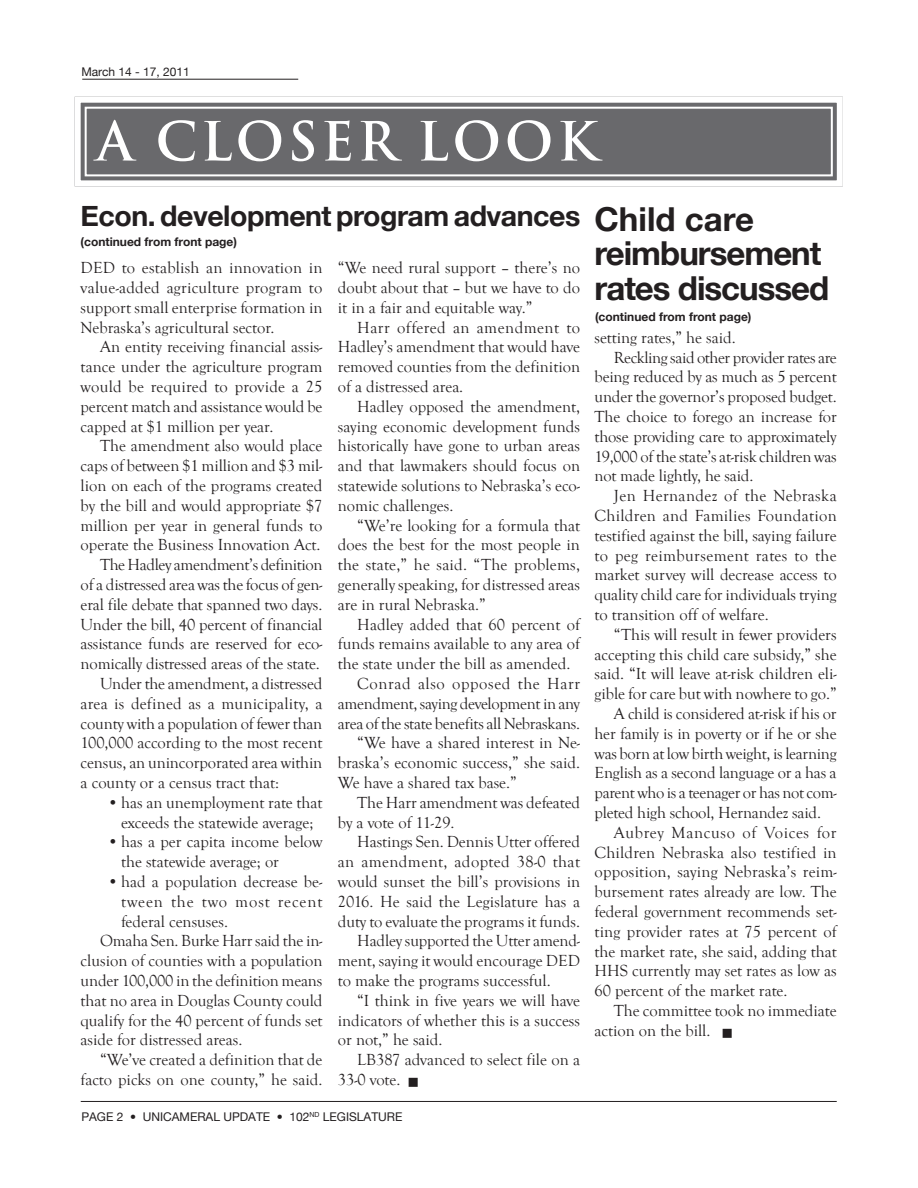
<style>
.page{position:relative;width:918px;height:1188px;background:#fff}
.page>*{position:absolute;margin:0;border:0;box-sizing:border-box;transform-origin:0 0}
.t1{font:700 52.5px "Trajan Pro";letter-spacing:.06em;color:#fff}
.t2{font:700 33px/34.5px "Helvetica Neue";letter-spacing:-.03em;color:#231f20}
.t3{font:700 28.5px "Helvetica Neue";letter-spacing:-.015em;color:#231f20}
.t4{font:16.5px/19.8px "Goudy Old Style T";color:#231f20;text-align:justify}
.t5{font:16.5px "Goudy Old Style T";letter-spacing:-.02em;color:#231f20}
.t6{font:16.5px "Goudy Old Style T";letter-spacing:.025em;color:#231f20}
.t7{font:16.5px "Goudy Old Style T";letter-spacing:.02em;color:#231f20}
.t8{font:16.5px "Goudy Old Style T";letter-spacing:.04em;color:#231f20}
.t9{font:16.5px "Goudy Old Style T";letter-spacing:.035em;color:#231f20}
.t10{font:16.5px "Goudy Old Style T";letter-spacing:.055em;color:#231f20}
.t11{font:12px "Helvetica Neue";color:#231f20}
.t12{font:700 12px "Helvetica Neue";color:#231f20}
</style>
<div class="page">
<svg style="left:74px;top:96px;width:769px;height:91px;background:#838385"></svg>
<div style="left:85px;top:107px;width:748px;height:69px;border:2px solid #fff"></div>
<hr style="left:81px;top:1101px;width:756px;height:1px;background:#231f20">
<hr style="left:82px;top:79px;width:216px;height:1px;background:#231f20">
<p class="t11" style="left:81px;top:64px;width:110px">MARCH 14 - 17, 2011</p>
<h1 class="t1" style="left:97px;top:109px;width:502px">A CLOSER LOOK</h1>
<h3 class="t3" style="left:81px;top:198px;width:501px">Econ. development program advances</h3>
<p class="t12" style="left:81px;top:234px;width:158px">(continued from front page)</p>
<p class="t4" style="left:81px;top:258px;width:243px">DED to establish an innovation in value-added agriculture program to support small enterprise formation in Nebraska’s agricultural sector.</p>
<p class="t4" style="left:81px;top:337px;width:243px;text-indent:19px">An entity receiving financial assis&shy;tance under the agriculture program would be required to provide a 25 percent match and assistance would be capped at $1 million per year.</p>
<p class="t4" style="left:100px;top:436px;width:224px">The amendment also would place</p>
<p class="t4" style="left:81px;top:456px;width:243px">caps of between $1 million and $3 mil-</p>
<p class="t4" style="left:81px;top:476px;width:243px">lion on each of the programs created</p>
<p class="t4" style="left:81px;top:496px;width:243px">by the bill and would appropriate $7</p>
<p class="t4" style="left:81px;top:516px;width:243px">million per year in general funds to</p>
<p class="t4" style="left:81px;top:535px;width:241px">operate the Business Innovation Act.</p>
<p class="t5" style="left:100px;top:556px;width:224px">The Hadley amendment’s definition</p>
<p class="t4" style="left:81px;top:575px;width:243px">of a distressed area was the focus of gen-</p>
<p class="t4" style="left:81px;top:595px;width:243px">eral file debate that spanned two days.</p>
<p class="t4" style="left:81px;top:615px;width:243px">Under the bill, 40 percent of financial</p>
<p class="t4" style="left:81px;top:634px;width:243px">assistance funds are reserved for eco-</p>
<p class="t4" style="left:81px;top:654px;width:241px">nomically distressed areas of the state.</p>
<p class="t4" style="left:100px;top:674px;width:224px">Under the amendment, a distressed</p>
<p class="t4" style="left:81px;top:694px;width:243px">area is defined as a municipality, a</p>
<p class="t4" style="left:81px;top:714px;width:243px">county with a population of fewer than</p>
<p class="t4" style="left:81px;top:733px;width:243px">100,000 according to the most recent</p>
<p class="t4" style="left:81px;top:753px;width:243px">census, an unincorporated area within</p>
<p class="t4" style="left:81px;top:773px;width:200px">a county or a census tract that:</p>
<p class="t4" style="left:108px;top:793px;width:216px;text-align:center">•has an unemployment rate that exceeds the statewide average;</p>
<p class="t4" style="left:121px;top:832px;width:203px;text-indent:-13px">•has a per capita income below the statewide average; or</p>
<p class="t4" style="left:108px;top:872px;width:216px">•had a population decrease be-</p>
<p class="t10" style="left:121px;top:892px;width:203px">tween the two most recent</p>
<p class="t4" style="left:121px;top:912px;width:108px">federal censuses.</p>
<p class="t4" style="left:100px;top:931px;width:224px">Omaha Sen. Burke Harr said the in-</p>
<p class="t4" style="left:81px;top:951px;width:243px">clusion of counties with a population</p>
<p class="t4" style="left:81px;top:971px;width:243px">under 100,000 in the definition means</p>
<p class="t4" style="left:81px;top:991px;width:243px">that no area in Douglas County could</p>
<p class="t4" style="left:81px;top:1011px;width:243px">qualify for the 40 percent of funds set</p>
<p class="t4" style="left:81px;top:1030px;width:163px">aside for distressed areas.</p>
<p class="t4" style="left:100px;top:1050px;width:224px">“We’ve created a definition that de</p>
<p class="t4" style="left:81px;top:1070px;width:243px">facto picks on one county,” he said.</p>
<p class="t4" style="left:338px;top:258px;width:244px">“We need rural support – there’s no doubt about that – but we have to do it in a fair and equitable way.”</p>
<p class="t4" style="left:338px;top:318px;width:244px;text-indent:19px">Harr offered an amendment to Hadley’s amendment that would have removed counties from the definition of a distressed area.</p>
<p class="t4" style="left:338px;top:397px;width:244px;text-indent:19px">Hadley opposed the amendment, saying economic development funds historically have gone to urban areas and that lawmakers should focus on statewide solutions to Nebraska’s eco&shy;nomic challenges.</p>
<p class="t4" style="left:338px;top:516px;width:244px;text-indent:19px">“We’re looking for a formula that does the best for the most people in the state,” he said. “The problems, generally speaking, for distressed areas are in rural Nebraska.”</p>
<p class="t4" style="left:357px;top:615px;width:224px">Hadley added that 60 percent of</p>
<p class="t4" style="left:338px;top:634px;width:244px">funds remains available to any area of</p>
<p class="t4" style="left:338px;top:654px;width:234px">the state under the bill as amended.</p>
<p class="t9" style="left:357px;top:674px;width:224px">Conrad also opposed the Harr</p>
<p class="t5" style="left:338px;top:694px;width:244px">amendment, saying development in any</p>
<p class="t5" style="left:338px;top:714px;width:244px">area of the state benefits all Nebraskans.</p>
<p class="t4" style="left:357px;top:733px;width:224px">“We have a shared interest in Ne-</p>
<p class="t4" style="left:338px;top:753px;width:244px">braska’s economic success,” she said.</p>
<p class="t4" style="left:338px;top:773px;width:181px">We have a shared tax base.”</p>
<p class="t4" style="left:357px;top:793px;width:224px">The Harr amendment was defeated</p>
<p class="t4" style="left:338px;top:813px;width:118px">by a vote of 11-29.</p>
<p class="t4" style="left:357px;top:832px;width:224px">Hastings Sen. Dennis Utter offered</p>
<p class="t6" style="left:338px;top:853px;width:244px">an amendment, adopted 38-0 that</p>
<p class="t4" style="left:338px;top:872px;width:244px">would sunset the bill’s provisions in</p>
<p class="t4" style="left:338px;top:892px;width:244px">2016. He said the Legislature has a</p>
<p class="t4" style="left:338px;top:912px;width:244px">duty to evaluate the programs it funds.</p>
<p class="t4" style="left:357px;top:931px;width:224px">Hadley supported the Utter amend-</p>
<p class="t4" style="left:338px;top:951px;width:244px">ment, saying it would encourage DED</p>
<p class="t4" style="left:338px;top:971px;width:214px">to make the programs successful.</p>
<p class="t4" style="left:357px;top:991px;width:224px">“I think in five years we will have</p>
<p class="t4" style="left:338px;top:1011px;width:244px">indicators of whether this is a success</p>
<p class="t4" style="left:338px;top:1030px;width:106px">or not,” he said.</p>
<p class="t4" style="left:357px;top:1050px;width:224px">LB387 advanced to select file on a</p>
<p class="t4" style="left:338px;top:1070px;width:64px">33-0 vote.</p>
<p class="t11" style="left:81px;top:1110px;width:323px">PAG E 2 • UNICAMERAL UPDATE • 102<sup>ND</sup> LEG ISLATU RE</p>
<h2 class="t2" style="left:595px;top:201px;width:236px">Child care reimbursement rates discussed</h2>
<p class="t12" style="left:595px;top:309px;width:158px">(continued from front page)</p>
<p class="t4" style="left:595px;top:328px;width:143px">setting rates,” he said.</p>
<p class="t5" style="left:614px;top:348px;width:224px">Reckling said other provider rates are</p>
<p class="t4" style="left:595px;top:368px;width:244px">being reduced by as much as 5 percent</p>
<p class="t4" style="left:595px;top:387px;width:244px">under the governor’s proposed budget.</p>
<p class="t4" style="left:595px;top:407px;width:244px">The choice to forego an increase for</p>
<p class="t4" style="left:595px;top:427px;width:244px">those providing care to approximately</p>
<p class="t4" style="left:595px;top:447px;width:244px">19,000 of the state’s at-risk children was</p>
<p class="t4" style="left:595px;top:467px;width:160px">not made lightly, he said.</p>
<p class="t6" style="left:614px;top:487px;width:224px">Jen Hernandez of the Nebraska</p>
<p class="t7" style="left:595px;top:507px;width:244px">Children and Families Foundation</p>
<p class="t4" style="left:595px;top:526px;width:244px">testified against the bill, saying failure</p>
<p class="t6" style="left:595px;top:546px;width:244px">to peg reimbursement rates to the</p>
<p class="t4" style="left:595px;top:566px;width:244px">market survey will decrease access to</p>
<p class="t4" style="left:595px;top:585px;width:244px">quality child care for individuals trying</p>
<p class="t4" style="left:595px;top:605px;width:176px">to transition off of welfare.</p>
<p class="t4" style="left:614px;top:625px;width:224px">“This will result in fewer providers</p>
<p class="t4" style="left:595px;top:645px;width:244px">accepting this child care subsidy,” she</p>
<p class="t4" style="left:595px;top:665px;width:244px">said. “It will leave at-risk children eli-</p>
<p class="t4" style="left:595px;top:684px;width:244px">gible for care but with nowhere to go.”</p>
<p class="t4" style="left:614px;top:704px;width:224px">A child is considered at-risk if his or</p>
<p class="t4" style="left:595px;top:724px;width:244px">her family is in poverty or if he or she</p>
<p class="t4" style="left:595px;top:744px;width:244px">was born at low birth weight, is learning</p>
<p class="t4" style="left:595px;top:764px;width:244px">English as a second language or a has a</p>
<p class="t5" style="left:595px;top:784px;width:244px">parent who is a teenager or has not com-</p>
<p class="t4" style="left:595px;top:803px;width:228px">pleted high school, Hernandez said.</p>
<p class="t8" style="left:614px;top:823px;width:224px">Aubrey Mancuso of Voices for</p>
<p class="t4" style="left:595px;top:843px;width:244px">Children Nebraska also testified in</p>
<p class="t4" style="left:595px;top:863px;width:244px">opposition, saying Nebraska’s reim-</p>
<p class="t4" style="left:595px;top:882px;width:244px">bursement rates already are low. The</p>
<p class="t4" style="left:595px;top:902px;width:244px">federal government recommends set-</p>
<p class="t4" style="left:595px;top:922px;width:244px">ting provider rates at 75 percent of</p>
<p class="t4" style="left:595px;top:942px;width:244px">the market rate, she said, adding that</p>
<p class="t4" style="left:595px;top:962px;width:244px">HHS currently may set rates as low as</p>
<p class="t4" style="left:595px;top:981px;width:194px">60 percent of the market rate.</p>
<p class="t4" style="left:614px;top:1001px;width:224px">The committee took no immediate</p>
<p class="t4" style="left:595px;top:1021px;width:117px">action on the bill.</p>
</div>
